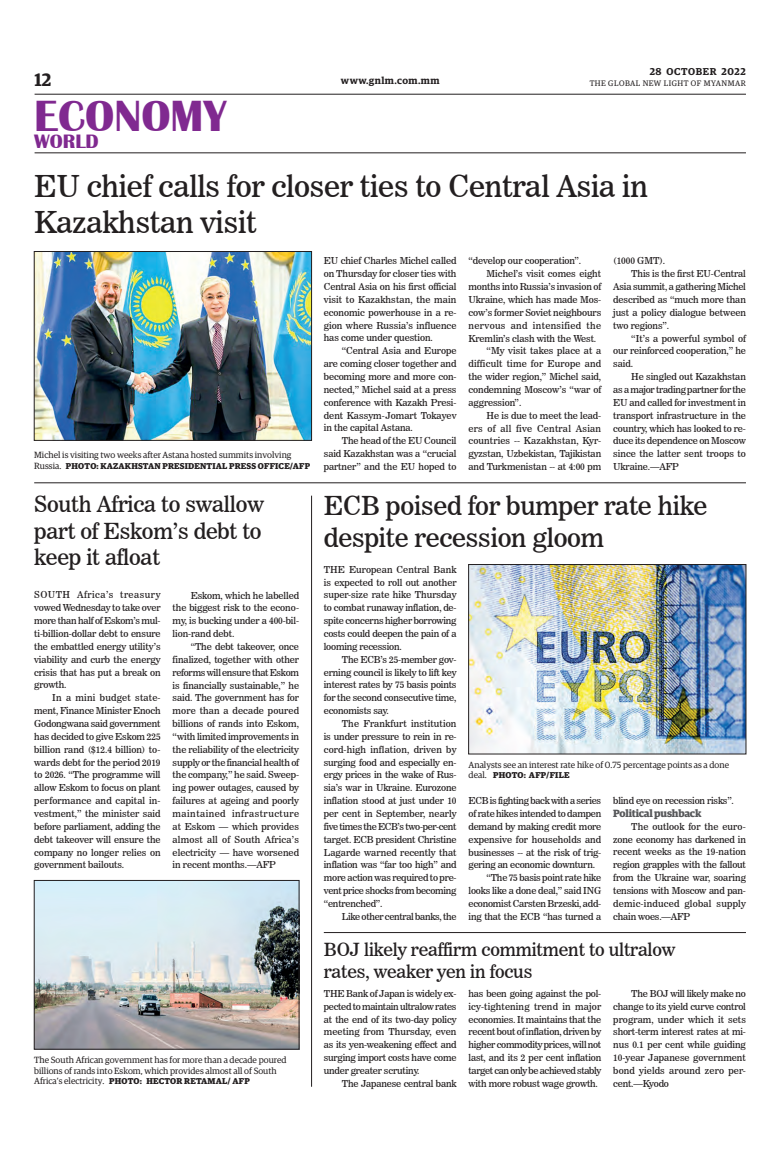
<style>
.page{position:relative;width:773px;height:1152px;background:#fff}
.page>*{position:absolute;margin:0;border:0;box-sizing:border-box;transform-origin:0 0}
.t1{font:700 45px "Britannic";color:#802990}
._2_Clm_Head{font:30px/36px "News 706 BT Roman C";letter-spacing:-.01em;color:#231f20}
._2_Clm_Head-2{font:26px/31.2px "News 706 BT Roman C";letter-spacing:-.01em;color:#231f20}
._2_Clm_Head-3{font:22px/26.4px "News 706 BT Roman C";letter-spacing:-.01em;color:#231f20;text-align:justify}
.t2{font:700 20px "Britannic";color:#802990}
._2_Clm_Head-4{font:18px/21.6px "News 706 BT Roman C";letter-spacing:-.01em;color:#231f20}
.t3{font:600 18px "Guardian Egyp";color:#231f20}
.Sub_Body{font:700 10.5px "Guardian Egyp";letter-spacing:-.02em;color:#57585a}
.t4{font:600 10px "Guardian Egyp";letter-spacing:.055em;color:#231f20}
._2nd_Body{font:9.5px/12.9px "News 706 BT Roman C";letter-spacing:-.01em;color:#231f20;text-align:justify}
.Normal_Para{font:9.5px/12.9px "News 706 BT Roman C";letter-spacing:-.01em;color:#231f20;text-align:justify}
._2nd_Body-2{font:9.5px "News 706 BT Roman C";letter-spacing:-.03em;color:#231f20}
.t5{font:9px/10.8px "Guardian Egyp";color:#231f20}
.t6{font:700 8.5px "Guardian Egyp";letter-spacing:.02em;color:#231f20}
.t7{font:8px "Guardian Egyp";letter-spacing:.06em;color:#231f20}
.s1{font-weight:400;font-size:9px}
</style>
<div class="page">
<hr style="left:35px;top:94px;width:711px;height:1px;background:#231f20">
<hr style="left:35px;top:153px;width:711px;height:1px;background:#231f20">
<img style="left:36px;top:253px;width:274px;height:186px">
<div style="left:34px;top:251px;width:278px;height:190px;border:1px solid #231f20"></div>
<hr style="left:34px;top:482px;width:712px;height:1px;background:#231f20">
<img style="left:470px;top:566px;width:274px;height:186px">
<div style="left:468px;top:564px;width:278px;height:190px;border:1px solid #231f20"></div>
<img style="left:36px;top:882px;width:261px;height:165px">
<div style="left:34px;top:880px;width:265px;height:169px;border:1px solid #231f20"></div>
<hr style="left:324px;top:932px;width:422px;height:1px;background:#231f20">
<hr style="left:311px;top:496px;width:1px;height:591px;background:#231f20">
<h3 class="t3" style="left:35px;top:67px;width:18px">12</h3>
<p class="t4" style="left:649px;top:64px;width:98px">28 OCTOBER 2022</p>
<p class="t4" style="left:341px;top:73px;width:100px">www.gnlm.com.mm</p>
<p class="t7" style="left:589px;top:78px;width:158px">THE GLOBAL NEW LIGHT OF MYANMAR</p>
<h1 class="t1" style="left:34px;top:90px;width:194px">ECONOMY</h1>
<h3 class="t2" style="left:34px;top:130px;width:66px">WORLD</h3>
<p class="_2_Clm_Head" style="left:34px;top:168px;width:615px">EU chief calls for closer ties to Central Asia in<br>Kazakhstan visit</p>
<p class="Normal_Para" style="left:324px;top:254px;width:134px">EU chief Charles Michel called on Thursday for closer ties with Central Asia on his first official visit to Kazakhstan, the main economic powerhouse in a re&shy;gion where Russia’s influence has come under question.</p>
<p class="_2nd_Body" style="left:324px;top:344px;width:134px;text-indent:18px">“Central Asia and Europe are coming closer together and becoming more and more con&shy;nected,” Michel said at a press conference with Kazakh Presi&shy;dent Kassym-Jomart Tokayev in the capital Astana.</p>
<p class="_2nd_Body" style="left:324px;top:434px;width:134px;text-indent:18px">The head of the EU Council said Kazakhstan was a “crucial partner” and the EU hoped to</p>
<p class="_2nd_Body" style="left:468px;top:255px;width:114px">“develop our cooperation”.</p>
<p class="_2nd_Body" style="left:468px;top:267px;width:134px;text-indent:18px">Michel’s visit comes eight months into Russia’s invasion of Ukraine, which has made Mos&shy;cow’s former Soviet neighbours nervous and intensified the Kremlin’s clash with the West.</p>
<p class="_2nd_Body" style="left:468px;top:345px;width:134px;text-indent:18px">“My visit takes place at a difficult time for Europe and the wider region,” Michel said, condemning Moscow’s “war of aggression”.</p>
<p class="_2nd_Body" style="left:468px;top:409px;width:134px;text-indent:18px">He is due to meet the lead&shy;ers of all five Central Asian countries -- Kazakhstan, Kyr&shy;gyzstan, Uzbekistan, Tajikistan and Turkmenistan -- at 4:00 pm</p>
<p class="_2nd_Body" style="left:613px;top:255px;width:53px">(1000 GMT).</p>
<p class="_2nd_Body" style="left:613px;top:267px;width:134px;text-indent:18px">This is the first EU-Central Asia summit, a gathering Michel described as “much more than just a policy dialogue between two regions”.</p>
<p class="_2nd_Body" style="left:613px;top:332px;width:134px;text-indent:18px">“It’s a powerful symbol of our reinforced cooperation,” he said.</p>
<p class="_2nd_Body" style="left:613px;top:370px;width:134px;text-indent:18px">He singled out Kazakhstan as a major trading partner for the EU and called for investment in transport infrastructure in the country, which has looked to re&shy;duce its dependence on Moscow since the latter sent troops to Ukraine.—AFP</p>
<p class="t5" style="left:34px;top:449px;width:259px">Michel is visiting two weeks after Astana hosted summits involving</p>
<p class="t6" style="left:34px;top:459px;width:277px"><span class="s1">Russia.</span> PHOTO: KAZAKHSTAN PRESIDENTIAL PRESS OFFICE/AFP</p>
<p class="_2_Clm_Head-3" style="left:34px;top:491px;width:231px">South Africa to swallow part of Eskom’s debt to keep it afloat</p>
<p class="Normal_Para" style="left:34px;top:589px;width:128px">SOUTH Africa’s treasury vowed Wednesday to take over more than half of Eskom’s mul&shy;ti-billion-dollar debt to ensure the embattled energy utility’s viability and curb the energy crisis that has put a break on growth.</p>
<p class="_2nd_Body" style="left:34px;top:691px;width:128px;text-indent:18px">In a mini budget state&shy;ment, Finance Minister Enoch Godongwana said government has decided to give Eskom 225 billion rand ($12.4 billion) to&shy;wards debt for the period 2019 to 2026. “The programme will allow Eskom to focus on plant performance and capital in&shy;vestment,” the minister said before parliament, adding the debt takeover will ensure the company no longer relies on government bailouts.</p>
<p class="_2nd_Body" style="left:173px;top:589px;width:128px;text-indent:18px">Eskom, which he labelled the biggest risk to the econo&shy;my, is bucking under a 400-bil&shy;lion-rand debt.</p>
<p class="_2nd_Body" style="left:173px;top:640px;width:128px;text-indent:18px">“The debt takeover, once finalized, together with other reforms will ensure that Eskom is financially sustainable,” he said. The government has for more than a decade poured billions of rands into Eskom, “with limited improvements in the reliability of the electricity supply or the financial health of the company,” he said. Sweep&shy;ing power outages, caused by failures at ageing and poorly maintained infrastructure at Eskom — which provides almost all of South Africa’s electricity — have worsened in recent months.—AFP</p>
<p class="t5" style="left:34px;top:1054px;width:254px">The South African government has for more than a decade poured billions of rands into Eskom, which provides almost all of South</p>
<p class="t6" style="left:34px;top:1075px;width:217px"><span class="s1">Africa’s electricity.</span> PHOTO: HECTOR RETAMAL/ AFP</p>
<p class="_2_Clm_Head-2" style="left:324px;top:490px;width:385px">ECB poised for bumper rate hike despite recession gloom</p>
<p class="Normal_Para" style="left:324px;top:563px;width:134px">THE European Central Bank is expected to roll out another super-size rate hike Thursday to combat runaway inflation, de&shy;spite concerns higher borrowing costs could deepen the pain of a looming recession.</p>
<p class="_2nd_Body" style="left:324px;top:653px;width:134px;text-indent:18px">The ECB’s 25-member gov&shy;erning council is likely to lift key interest rates by 75 basis points for the second consecutive time, economists say.</p>
<p class="_2nd_Body" style="left:324px;top:717px;width:134px;text-indent:18px">The Frankfurt institution is under pressure to rein in re&shy;cord-high inflation, driven by surging food and especially en&shy;ergy prices in the wake of Rus&shy;sia’s war in Ukraine. Eurozone inflation stood at just under 10 per cent in September, nearly five times the ECB’s two-per-cent target. ECB president Christine Lagarde warned recently that inflation was “far too high” and more action was required to pre&shy;vent price shocks from becoming “entrenched”.</p>
<p class="_2nd_Body-2" style="left:342px;top:911px;width:116px">Like other central banks, the</p>
<p class="t5" style="left:468px;top:758px;width:262px">Analysts see an interest rate hike of 0.75 percentage points as a done</p>
<p class="t6" style="left:468px;top:769px;width:102px"><span class="s1">deal.</span> PHOTO: AFP/FILE</p>
<p class="_2nd_Body" style="left:468px;top:794px;width:134px">ECB is fighting back with a series of rate hikes intended to dampen demand by making credit more expensive for households and businesses -- at the risk of trig&shy;gering an economic downturn.</p>
<p class="_2nd_Body" style="left:468px;top:871px;width:134px;text-indent:18px">“The 75 basis point rate hike looks like a done deal,” said ING economist Carsten Brzeski, add&shy;ing that the ECB “has turned a</p>
<p class="_2nd_Body" style="left:613px;top:794px;width:122px">blind eye on recession risks”.</p>
<p class="Sub_Body" style="left:613px;top:805px;width:90px">Political pushback</p>
<p class="_2nd_Body" style="left:613px;top:820px;width:134px;text-indent:18px">The outlook for the euro&shy;zone economy has darkened in recent weeks as the 19-nation region grapples with the fallout from the Ukraine war, soaring tensions with Moscow and pan&shy;demic-induced global supply chain woes.—AFP</p>
<p class="_2_Clm_Head-4" style="left:324px;top:939px;width:353px">BOJ likely reaffirm commitment to ultralow rates, weaker yen in focus</p>
<p class="Normal_Para" style="left:324px;top:987px;width:134px">THE Bank of Japan is widely ex&shy;pected to maintain ultralow rates at the end of its two-day policy meeting from Thursday, even as its yen-weakening effect and surging import costs have come under greater scrutiny.</p>
<p class="_2nd_Body" style="left:342px;top:1077px;width:116px">The Japanese central bank</p>
<p class="_2nd_Body" style="left:468px;top:987px;width:134px">has been going against the pol&shy;icy-tightening trend in major economies. It maintains that the recent bout of inflation, driven by higher commodity prices, will not last, and its 2 per cent inflation target can only be achieved stably with more robust wage growth.</p>
<p class="_2nd_Body" style="left:613px;top:987px;width:134px;text-indent:18px">The BOJ will likely make no change to its yield curve control program, under which it sets short-term interest rates at mi&shy;nus 0.1 per cent while guiding 10-year Japanese government bond yields around zero per&shy;cent.—Kyodo</p>
</div>
